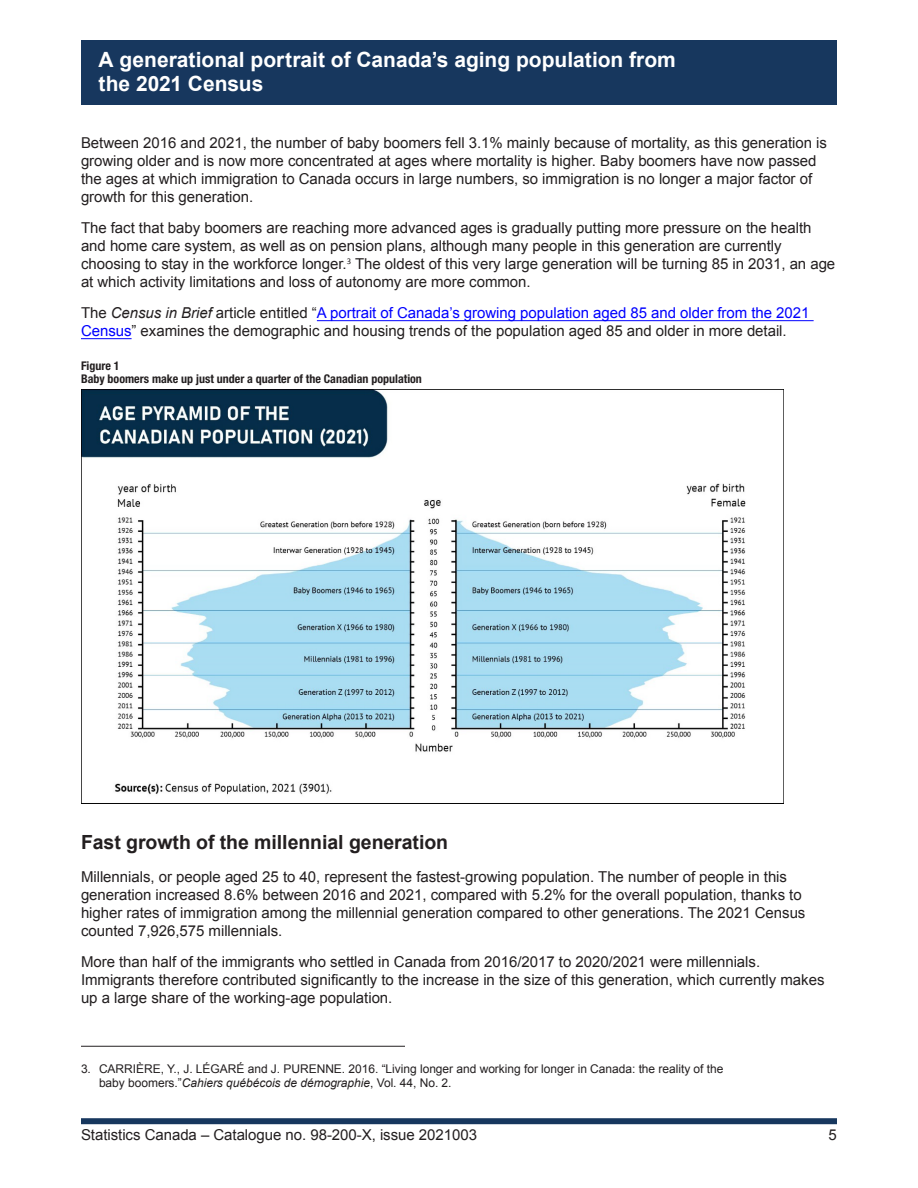
<style>
.page{position:relative;width:918px;height:1188px;background:#fff}
.page>*{position:absolute;margin:0;border:0;box-sizing:border-box;transform-origin:0 0}
.t1{font:700 21px/24px "Arial";color:#fff}
.t2{font:700 19.5px "Arial";letter-spacing:-.005em;color:#231f20}
.t3{font:15px/18px "Arial";letter-spacing:-.005em;color:#231f20}
.t4{font:12px/13.5px "Arial";letter-spacing:-.005em;color:#231f20}
.t5{font:700 condensed 12px/13.5px "Helvetica Neue LT Std";color:#231f20}
.s1{font-style:italic}
.s2{color:#00f}
</style>
<div class="page">
<div style="left:81px;top:40px;width:756px;height:65px;background:#17375e"></div>
<div style="left:81px;top:1118px;width:756px;height:6px;background:#17375e"></div>
<hr style="left:317px;top:320px;width:497px;height:1px;background:#00f">
<hr style="left:81px;top:338px;width:51px;height:1px;background:#00f">
<img style="left:81px;top:389px;width:702px;height:415px">
<hr style="left:81px;top:1046px;width:324px;height:1px;background:#231f20">
<h1 class="t1" style="left:99px;top:48px;width:579px">A generational portrait of Canada’s aging population from the 2021 Census</h1>
<p class="t3" style="left:81px;top:133px;width:748px">Between 2016 and 2021, the number of baby boomers fell 3.1% mainly because of mortality, as this generation is growing older and is now more concentrated at ages where mortality is higher. Baby boomers have now passed the ages at which immigration to Canada occurs in large numbers, so immigration is no longer a major factor of growth for this generation.</p>
<p class="t3" style="left:81px;top:218px;width:756px">The fact that baby boomers are reaching more advanced ages is gradually putting more pressure on the health and home care system, as well as on pension plans, although many people in this generation are currently choosing to stay in the workforce longer.<sup>3</sup> The oldest of this very large generation will be turning 85 in 2031, an age at which activity limitations and loss of autonomy are more common.</p>
<p class="t3" style="left:81px;top:304px;width:730px">The <span class="s1">Census in Brief</span> article entitled “<span class="s2">A portrait of Canada’s growing population aged 85 and older from the 2021<br>Census</span>” examines the demographic and housing trends of the population aged 85 and older in more detail.</p>
<p class="t5" style="left:81px;top:359px;width:342px">Figure 1<br>Baby boomers make up just under a quarter of the Canadian population</p>
<h2 class="t2" style="left:81px;top:830px;width:369px">Fast growth of the millennial generation</h2>
<p class="t3" style="left:81px;top:868px;width:726px">Millennials, or people aged 25 to 40, represent the fastest-growing population. The number of people in this generation increased 8.6% between 2016 and 2021, compared with 5.2% for the overall population, thanks to higher rates of immigration among the millennial generation compared to other generations. The 2021 Census counted 7,926,575 millennials.</p>
<p class="t3" style="left:81px;top:953px;width:745px">More than half of the immigrants who settled in Canada from 2016/2017 to 2020/2021 were millennials.<br>Immigrants therefore contributed significantly to the increase in the size of this generation, which currently makes up a large share of the working-age population.</p>
<p class="t4" style="left:99px;top:1062px;width:626px;text-indent:-18px">3. CARRIÈRE, Y., J. LÉGARÉ and J. PURENNE. 2016. “Living longer and working for longer in Canada: the reality of the baby boomers.”<span class="s1">Cahiers québécois de démographie</span>, Vol. 44, No. 2.</p>
<p class="t3" style="left:81px;top:1126px;width:398px">Statistics Canada – Catalogue no. 98-200-X, issue 2021003</p>
<p class="t3" style="left:829px;top:1126px;width:10px">5</p>
</div>
